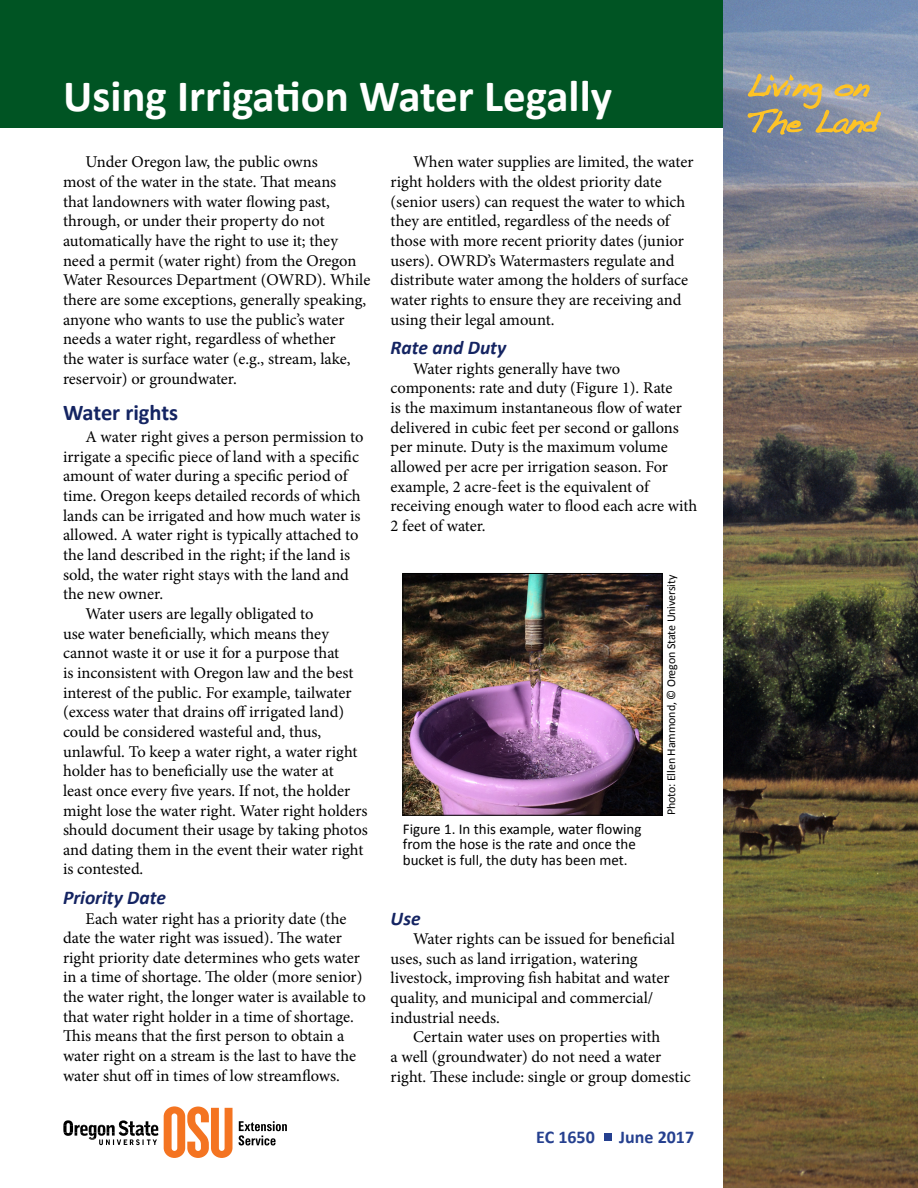
<style>
.page{position:relative;width:918px;height:1188px;background:#fff}
.page>*{position:absolute;margin:0;border:0;box-sizing:border-box;transform-origin:0 0}
.t1{font:700 45px "Calibri";color:#fff}
.wordmark{font:30px/36px "Handwriting Dakota";color:#ffc425}
.subhead_1a{font:700 22.5px "Calibri";color:#142462}
.subhead_2{font:italic 700 19.5px "Calibri";color:#142462}
.date___series{font:700 18px "Calibri";color:#25408f}
.body_text{font:16.5px/19.6px "Minion Pro";color:#000}
.t2{font:15px/15.8px "Calibri";color:#000}
.t3{font:12px "Calibri";letter-spacing:-.01em;color:#000}
</style>
<div class="page">
<div style="left:0;top:0;width:728px;height:127px;background:#005423"></div>
<svg style="left:239px;top:1121px;width:48px;height:24px"></svg>
<svg style="left:164px;top:1106px;width:69px;height:52px"></svg>
<svg style="left:63px;top:1120px;width:95px;height:25px"></svg>
<div style="left:604px;top:1133px;width:8px;height:8px;background:#25408f"></div>
<img style="left:723px;top:0;width:195px;height:1188px">
<svg style="left:747px;top:73px;width:135px;height:62px"></svg>
<img style="left:405px;top:575px;width:255px;height:238px">
<div style="left:403px;top:573px;width:259px;height:242px;border:1px solid #000"></div>
<h1 class="t1" style="left:63px;top:67px;width:551px">Using Irrigation Water Legally</h1>
<p class="body_text" style="left:63px;top:152px;width:309px;text-indent:22px">Under Oregon law, the public owns<br>most of the water in the state. That means<br>that landowners with water flowing past, through, or under their property do not automatically have the right to use it; they need a permit (water right) from the Oregon Water Resources Department (OWRD). While there are some exceptions, generally speaking, anyone who wants to use the public’s water needs a water right, regardless of whether<br>the water is surface water (e.g., stream, lake, reservoir) or groundwater.</p>
<h2 class="subhead_1a" style="left:63px;top:398px;width:117px">Water rights</h2>
<p class="body_text" style="left:63px;top:427px;width:302px;text-indent:22px">A water right gives a person permission to irrigate a specific piece of land with a specific amount of water during a specific period of time. Oregon keeps detailed records of which lands can be irrigated and how much water is allowed. A water right is typically attached to the land described in the right; if the land is sold, the water right stays with the land and the new owner.</p>
<p class="body_text" style="left:63px;top:604px;width:306px;text-indent:22px">Water users are legally obligated to<br>use water beneficially, which means they cannot waste it or use it for a purpose that<br>is inconsistent with Oregon law and the best interest of the public. For example, tailwater (excess water that drains off irrigated land) could be considered wasteful and, thus, unlawful. To keep a water right, a water right holder has to beneficially use the water at<br>least once every five years. If not, the holder might lose the water right. Water right holders should document their usage by taking photos and dating them in the event their water right is contested.</p>
<p class="subhead_2" style="left:63px;top:885px;width:105px">Priority Date</p>
<p class="body_text" style="left:63px;top:908px;width:304px;text-indent:22px">Each water right has a priority date (the date the water right was issued). The water right priority date determines who gets water in a time of shortage. The older (more senior) the water right, the longer water is available to that water right holder in a time of shortage.<br>This means that the first person to obtain a water right on a stream is the last to have the water shut off in times of low streamflows.</p>
<p class="body_text" style="left:391px;top:152px;width:305px;text-indent:22px">When water supplies are limited, the water right holders with the oldest priority date (senior users) can request the water to which they are entitled, regardless of the needs of those with more recent priority dates (junior users). OWRD’s Watermasters regulate and distribute water among the holders of surface water rights to ensure they are receiving and using their legal amount.</p>
<p class="subhead_2" style="left:391px;top:335px;width:117px">Rate and Duty</p>
<p class="body_text" style="left:391px;top:359px;width:308px;text-indent:22px">Water rights generally have two components: rate and duty (Figure 1). Rate<br>is the maximum instantaneous flow of water delivered in cubic feet per second or gallons per minute. Duty is the maximum volume allowed per acre per irrigation season. For example, 2 acre-feet is the equivalent of receiving enough water to flood each acre with 2 feet of water.</p>
<p class="t3" style="left:663px;top:815px;width:242px;rotate:-90deg">Photo: Ellen Hammond, © Oregon State University</p>
<p class="t2" style="left:403px;top:821px;width:240px">Figure 1. In this example, water flowing from the hose is the rate and once the bucket is full, the duty has been met.</p>
<p class="subhead_2" style="left:391px;top:906px;width:31px">Use</p>
<p class="body_text" style="left:391px;top:929px;width:286px;text-indent:22px">Water rights can be issued for beneficial uses, such as land irrigation, watering livestock, improving fish habitat and water quality, and municipal and commercial/ industrial needs.</p>
<p class="body_text" style="left:391px;top:1027px;width:302px;text-indent:22px">Certain water uses on properties with<br>a well (groundwater) do not need a water right. These include: single or group domestic</p>
<p class="date___series" style="left:536px;top:1125px;width:60px">EC 1650</p>
<p class="date___series" style="left:619px;top:1125px;width:76px">June 2017</p>
<h3 class="wordmark" style="left:746px;top:67px;width:133px">Living on<br>The Land</h3>
</div>
